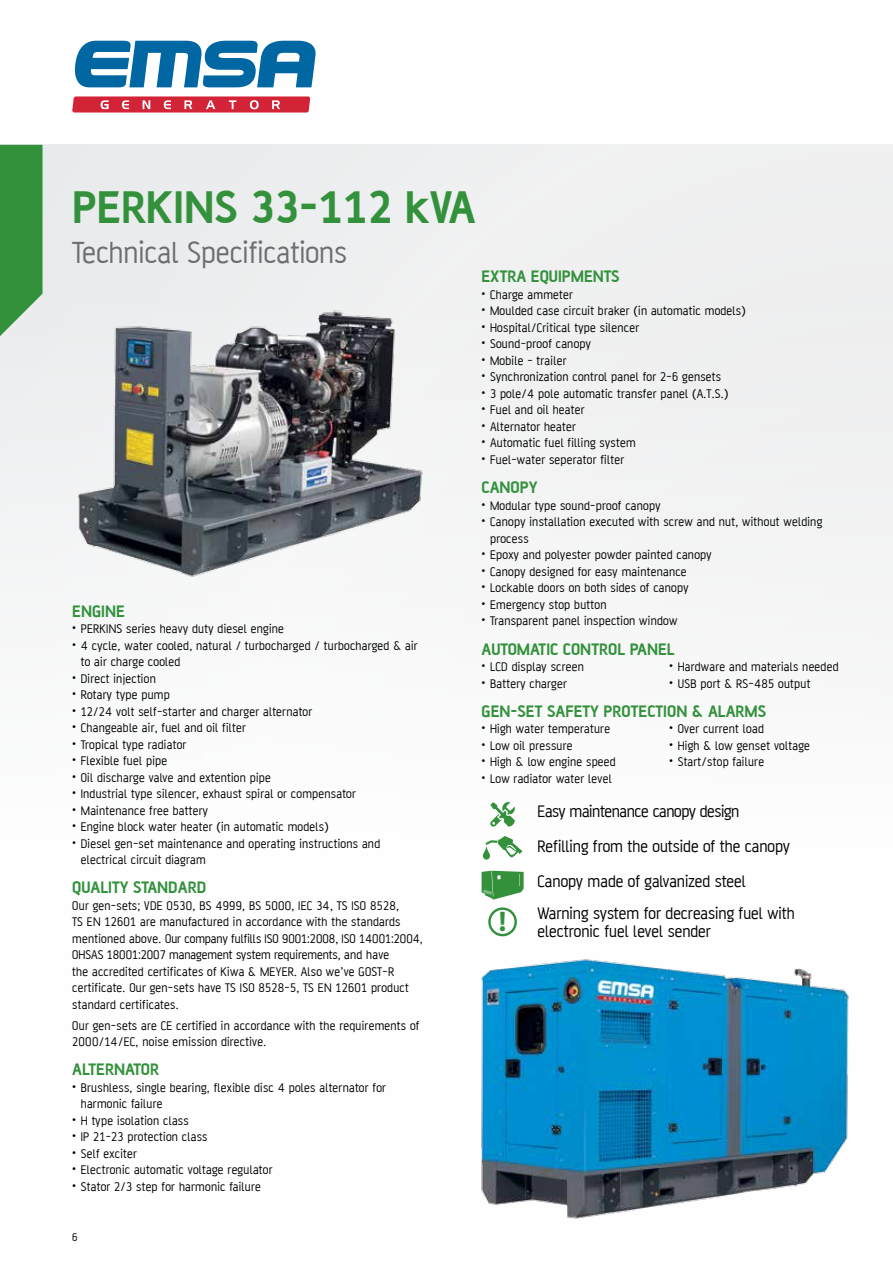
<style>
.page{position:relative;width:893px;height:1263px;background:#fff}
.page>*{position:absolute;margin:0;border:0;box-sizing:border-box;transform-origin:0 0}
.t1{font:700 49.5px "AF Battersea";color:#33913c}
.t2{font:33px "AF Battersea";color:#6d6e71}
.t3{font:700 28.5px "Myriad Pro";color:#33913c}
.t4{font:18px/35px "AF Battersea";color:#000}
.t5{font:700 18px "AF Battersea";color:#33913c}
.t6{font:13.5px/16.5px "AF Battersea";letter-spacing:.02em;color:#000}
.t7{font:12px "AF Battersea";color:#000}
</style>
<div class="page">
<div style="left:0;top:145px;width:893px;height:1118px;background:linear-gradient(to bottom,#edeeee,#fff)"></div>
<svg style="left:74px;top:41px;width:242px;height:46px"></svg>
<svg style="left:72px;top:96px;width:238px;height:17px"></svg>
<svg style="left:0;top:145px;width:43px;height:191px"></svg>
<img style="left:77px;top:305px;width:350px;height:276px">
<img style="left:476px;top:955px;width:375px;height:266px">
<svg style="left:490px;top:802px;width:25px;height:25px"></svg>
<svg style="left:483px;top:836px;width:39px;height:23px"></svg>
<svg style="left:482px;top:871px;width:42px;height:28px"></svg>
<svg style="left:488px;top:907px;width:29px;height:29px"></svg>
<h1 class="t1" style="left:72px;top:175px;width:405px">PERKINS 33-112 kVA</h1>
<h2 class="t2" style="left:72px;top:235px;width:276px">Technical Specifications</h2>
<h3 class="t5" style="left:72px;top:599px;width:54px">ENGINE</h3>
<p class="t6" style="left:72px;top:620px;width:213px">• PERKINS series heavy duty diesel engine</p>
<p class="t6" style="left:81px;top:637px;width:338px;text-indent:-9px">• 4 cycle, water cooled, natural / turbocharged / turbocharged &amp; air to air charge cooled</p>
<p class="t6" style="left:72px;top:670px;width:85px">• Direct injection</p>
<p class="t6" style="left:72px;top:686px;width:99px">• Rotary type pump</p>
<p class="t6" style="left:72px;top:703px;width:242px">• 12/24 volt self-starter and charger alternator</p>
<p class="t6" style="left:72px;top:719px;width:175px">• Changeable air, fuel and oil filter</p>
<p class="t6" style="left:72px;top:736px;width:116px">• Tropical type radiator</p>
<p class="t6" style="left:72px;top:752px;width:96px">• Flexible fuel pipe</p>
<p class="t6" style="left:72px;top:769px;width:200px">• Oil discharge valve and extention pipe</p>
<p class="t6" style="left:72px;top:785px;width:285px">• Industrial type silencer, exhaust spiral or compensator</p>
<p class="t6" style="left:72px;top:802px;width:137px">• Maintenance free battery</p>
<p class="t6" style="left:72px;top:818px;width:258px">• Engine block water heater (in automatic models)</p>
<p class="t6" style="left:81px;top:835px;width:301px;text-indent:-9px">• Diesel gen-set maintenance and operating instructions and electrical circuit diagram</p>
<h3 class="t5" style="left:72px;top:876px;width:135px">QUALITY STANDARD</h3>
<p class="t6" style="left:72px;top:897px;width:352px">Our gen-sets; VDE 0530, BS 4999, BS 5000, IEC 34, TS ISO 8528,<br>TS EN 12601 are manufactured in accordance with the standards mentioned above. Our company fulfills ISO 9001:2008, ISO 14001:2004, OHSAS 18001:2007 management system requirements, and have<br>the accredited certificates of Kiwa &amp; MEYER. Also we’ve GOST-R certificate. Our gen-sets have TS ISO 8528-5, TS EN 12601 product standard certificates.</p>
<p class="t6" style="left:72px;top:1017px;width:349px">Our gen-sets are CE certified in accordance with the requirements of<br>2000/14/EC, noise emission directive.</p>
<h3 class="t5" style="left:72px;top:1058px;width:88px">ALTERNATOR</h3>
<p class="t6" style="left:81px;top:1079px;width:307px;text-indent:-9px">• Brushless, single bearing, flexible disc 4 poles alternator for harmonic failure</p>
<p class="t6" style="left:72px;top:1112px;width:118px">• H type isolation class</p>
<p class="t6" style="left:72px;top:1129px;width:137px">• IP 21-23 protection class</p>
<p class="t6" style="left:72px;top:1145px;width:66px">• Self exciter</p>
<p class="t6" style="left:72px;top:1162px;width:202px">• Electronic automatic voltage regulator</p>
<p class="t6" style="left:72px;top:1178px;width:190px">• Stator 2/3 step for harmonic failure</p>
<p class="t7" style="left:72px;top:1231px;width:7px">6</p>
<h3 class="t5" style="left:482px;top:265px;width:140px">EXTRA EQUIPMENTS</h3>
<p class="t6" style="left:482px;top:286px;width:93px">• Charge ammeter</p>
<p class="t6" style="left:482px;top:303px;width:266px">• Moulded case circuit braker (in automatic models)</p>
<p class="t6" style="left:482px;top:319px;width:159px">• Hospital/Critical type silencer</p>
<p class="t6" style="left:482px;top:336px;width:111px">• Sound-proof canopy</p>
<p class="t6" style="left:482px;top:352px;width:86px">• Mobile - trailer</p>
<p class="t6" style="left:482px;top:369px;width:241px">• Synchronization control panel for 2-6 gensets</p>
<p class="t6" style="left:482px;top:385px;width:248px">• 3 pole/4 pole automatic transfer panel (A.T.S.)</p>
<p class="t6" style="left:482px;top:402px;width:104px">• Fuel and oil heater</p>
<p class="t6" style="left:482px;top:418px;width:96px">• Alternator heater</p>
<p class="t6" style="left:482px;top:435px;width:156px">• Automatic fuel filling system</p>
<p class="t6" style="left:482px;top:451px;width:144px">• Fuel-water seperator filter</p>
<h3 class="t5" style="left:482px;top:476px;width:58px">CANOPY</h3>
<p class="t6" style="left:482px;top:497px;width:181px">• Modular type sound-proof canopy</p>
<p class="t6" style="left:490px;top:513px;width:334px;text-indent:-9px">• Canopy installation executed with screw and nut, without welding process</p>
<p class="t6" style="left:482px;top:546px;width:232px">• Epoxy and polyester powder painted canopy</p>
<p class="t6" style="left:482px;top:563px;width:207px">• Canopy designed for easy maintenance</p>
<p class="t6" style="left:482px;top:579px;width:208px">• Lockable doors on both sides of canopy</p>
<p class="t6" style="left:482px;top:596px;width:126px">• Emergency stop button</p>
<p class="t6" style="left:482px;top:612px;width:197px">• Transparent panel inspection window</p>
<h3 class="t5" style="left:482px;top:637px;width:195px">AUTOMATIC CONTROL PANEL</h3>
<p class="t6" style="left:482px;top:658px;width:104px">• LCD display screen</p>
<p class="t6" style="left:482px;top:675px;width:87px">• Battery charger</p>
<p class="t6" style="left:669px;top:658px;width:171px">• Hardware and materials needed</p>
<p class="t6" style="left:669px;top:675px;width:143px">• USB port &amp; RS-485 output</p>
<h3 class="t5" style="left:482px;top:699px;width:286px">GEN-SET SAFETY PROTECTION &amp; ALARMS</h3>
<p class="t6" style="left:482px;top:720px;width:130px">• High water temperature</p>
<p class="t6" style="left:482px;top:737px;width:93px">• Low oil pressure</p>
<p class="t6" style="left:482px;top:753px;width:136px">• High &amp; low engine speed</p>
<p class="t6" style="left:482px;top:770px;width:132px">• Low radiator water level</p>
<p class="t6" style="left:669px;top:720px;width:96px">• Over current load</p>
<p class="t6" style="left:669px;top:737px;width:142px">• High &amp; low genset voltage</p>
<p class="t6" style="left:669px;top:753px;width:96px">• Start/stop failure</p>
<h3 class="t4" style="left:538px;top:793px;width:254px">Easy maintenance canopy design<br>Refilling from the outside of the canopy<br>Canopy made of galvanized steel</h3>
<h3 class="t4" style="left:538px;top:904px;width:259px;line-height:18px">Warning system for decreasing fuel with electronic fuel level sender</h3>
<h3 class="t3" style="left:499px;top:903px;width:9px">!</h3>
</div>
